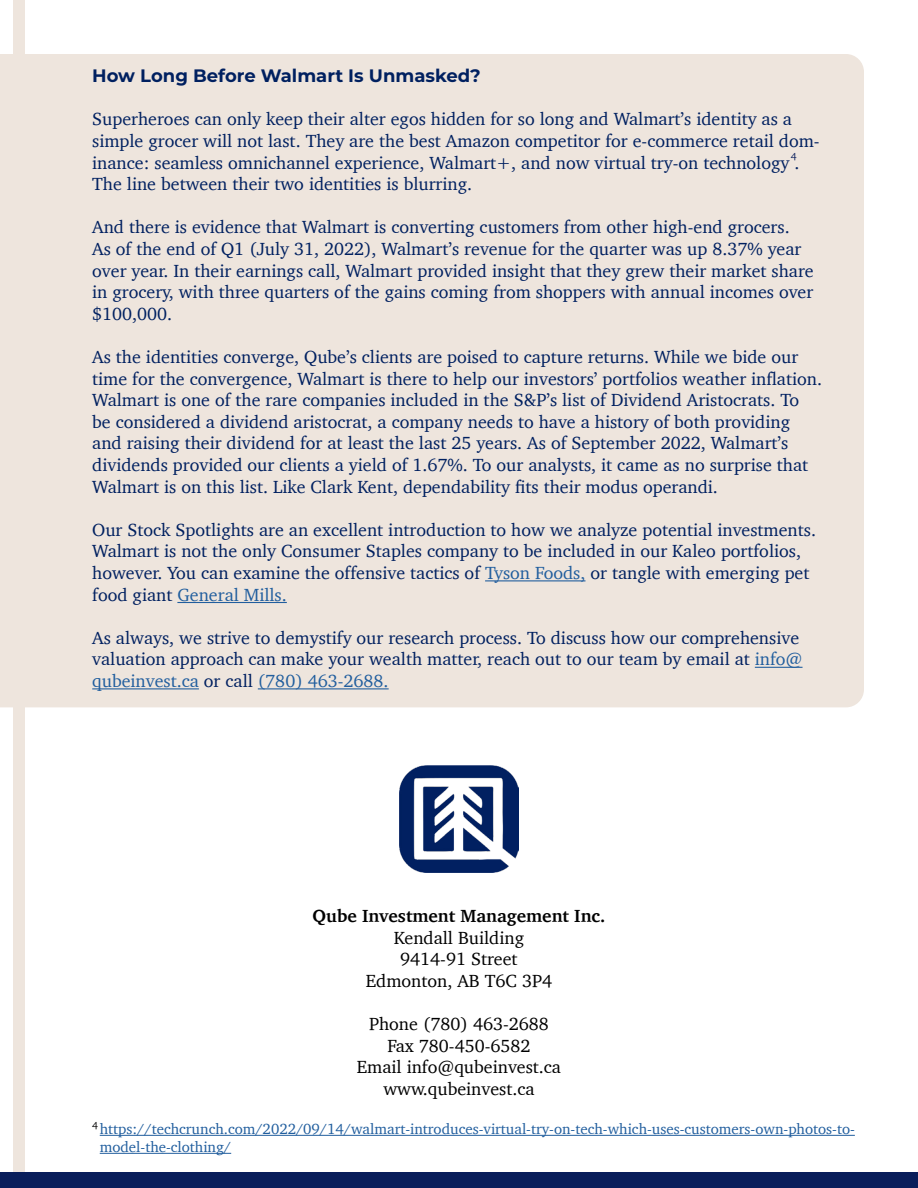
<style>
.page{position:relative;width:918px;height:1188px;background:#fff}
.page>*{position:absolute;margin:0;border:0;box-sizing:border-box;transform-origin:0 0}
.t1{font:18px/21.6px "Charter";color:#002060}
.t2{font:18px/21.6px "Charter";color:#000;text-align:center}
.t3{font:700 18px "Montserrat";color:#002060}
.t4{font:700 18px "Charter";color:#000}
.t5{font:15px/18px "Charter";color:#215e9e}
.t6{font:10.5px "Charter";color:#000}
.t7{font:10.5px "Charter";color:#091e5b}
.s1{color:#215e9e}
</style>
<div class="page">
<div style="left:14px;top:0;width:11px;height:1188px;background:#eee5dd"></div>
<div style="left:0;top:54px;width:864px;height:653px;background:#eee5dd"></div>
<div style="left:0;top:1173px;width:918px;height:15px;background:#091e5b"></div>
<hr style="left:485px;top:580px;width:101px;height:1px;background:#215e9e">
<hr style="left:177px;top:602px;width:110px;height:1px;background:#215e9e">
<hr style="left:755px;top:667px;width:48px;height:1px;background:#215e9e">
<hr style="left:92px;top:688px;width:107px;height:1px;background:#215e9e">
<hr style="left:258px;top:688px;width:131px;height:1px;background:#215e9e">
<hr style="left:100px;top:1135px;width:755px;height:1px;background:#215e9e">
<hr style="left:100px;top:1153px;width:131px;height:1px;background:#215e9e">
<img style="left:399px;top:766px;width:120px;height:107px">
<p class="t3" style="left:92px;top:63px;width:390px">How Long Before Walmart Is Unmasked?</p>
<p class="t1" style="left:92px;top:108px;width:729px">Superheroes can only keep their alter egos hidden for so long and Walmart’s identity as a simple grocer will not last. They are the best Amazon competitor for e-commerce retail dom&shy;inance: seamless omnichannel experience, Walmart+, and now virtual try-on technology .<br>The line between their two identities is blurring.</p>
<p class="t1" style="left:92px;top:216px;width:723px">And there is evidence that Walmart is converting customers from other high-end grocers.<br>As of the end of Q1 (July 31, 2022), Walmart’s revenue for the quarter was up 8.37% year over year. In their earnings call, Walmart provided insight that they grew their market share in grocery, with three quarters of the gains coming from shoppers with annual incomes over $100,000.</p>
<p class="t1" style="left:92px;top:346px;width:731px">As the identities converge, Qube’s clients are poised to capture returns. While we bide our time for the convergence, Walmart is there to help our investors’ portfolios weather inflation.<br>Walmart is one of the rare companies included in the S&amp;P’s list of Dividend Aristocrats. To be considered a dividend aristocrat, a company needs to have a history of both providing and raising their dividend for at least the last 25 years. As of September 2022, Walmart’s dividends provided our clients a yield of 1.67%. To our analysts, it came as no surprise that Walmart is on this list. Like Clark Kent, dependability fits their modus operandi.</p>
<p class="t1" style="left:92px;top:519px;width:725px">Our Stock Spotlights are an excellent introduction to how we analyze potential investments.<br>Walmart is not the only Consumer Staples company to be included in our Kaleo portfolios, however. You can examine the offensive tactics of <span class="s1">Tyson Foods,</span> or tangle with emerging pet food giant <span class="s1">General Mills.</span></p>
<p class="t1" style="left:92px;top:627px;width:712px">As always, we strive to demystify our research process. To discuss how our comprehensive valuation approach can make your wealth matter, reach out to our team by email at <span class="s1">info@ qubeinvest.ca</span> or call <span class="s1">(780) 463-2688.</span></p>
<p class="t7" style="left:791px;top:148px;width:7px">4</p>
<p class="t4" style="left:313px;top:900px;width:294px">Qube Investment Management Inc.</p>
<p class="t2" style="left:366px;top:927px;width:188px">Kendall Building<br>9414-91 Street<br>Edmonton, AB T6C 3P4</p>
<p class="t2" style="left:357px;top:1013px;width:206px">Phone (780) 463-2688<br>Fax 780-450-6582<br>Email info@qubeinvest.ca www.qubeinvest.ca</p>
<p class="t6" style="left:92px;top:1117px;width:7px">4</p>
<p class="t5" style="left:100px;top:1119px;width:757px">https://techcrunch.com/2022/09/14/walmart-introduces-virtual-try-on-tech-which-uses-customers-own-photos-to&shy;model-the-clothing/</p>
</div>
